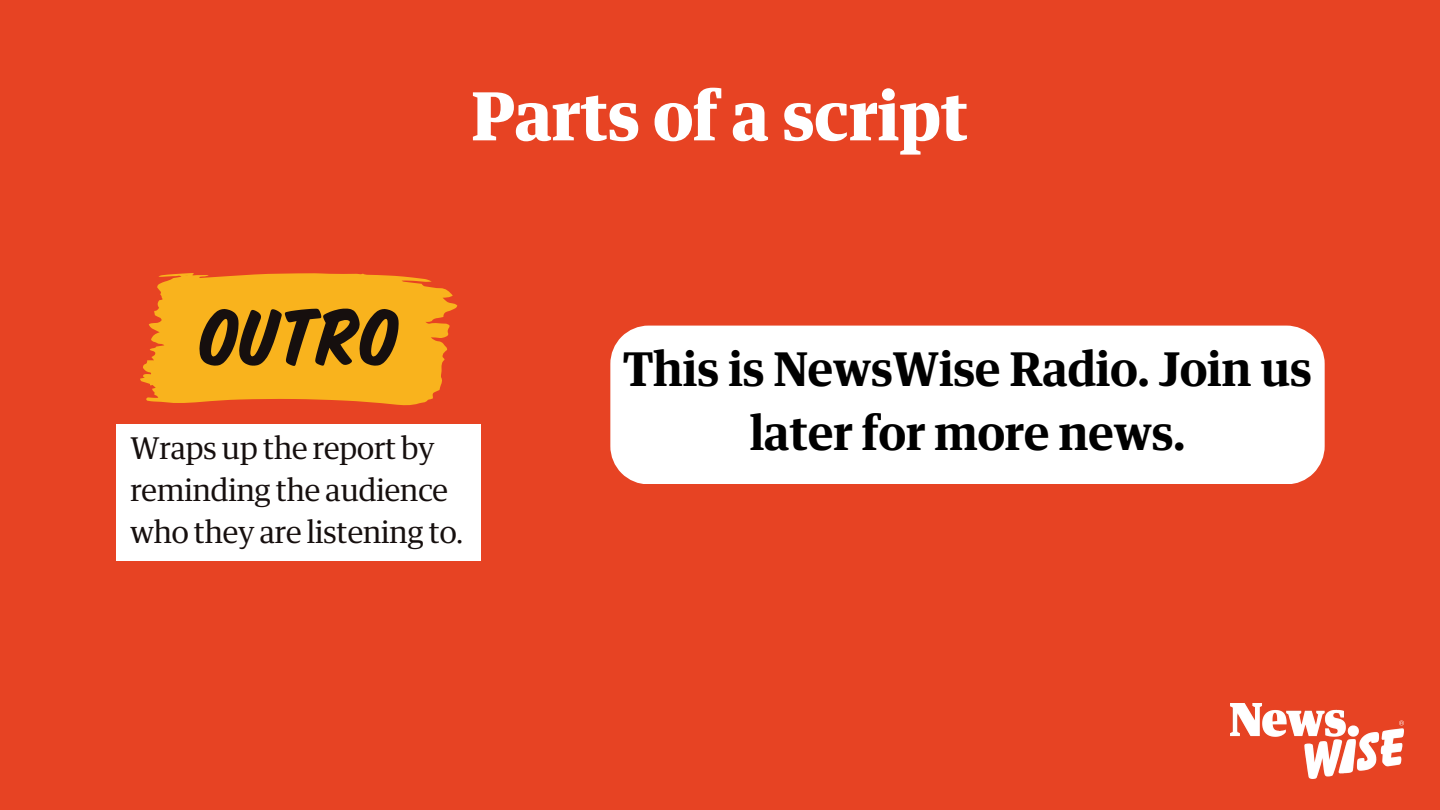
<style>
.page{position:relative;width:1440px;height:810px;background:#e74323}
.page>*{position:absolute;margin:0;border:0;box-sizing:border-box;transform-origin:0 0}
.t1{font:86.9px "House Slant";color:#160f0e}
.t2{font:700 66.6px "GH Guardian Headline";color:#fff}
.t3{font:600 46.6px/64.1px "GH Guardian Headline";color:#000;text-align:center}
.t4{font:30.1px/42px "GH Guardian Headline";color:#160f0e}
</style>
<div class="page">
<img style="left:1231px;top:704px;width:173px;height:75px">
<div style="left:610px;top:326px;width:714px;height:158px;background:#fff"></div>
<svg style="left:140px;top:273px;width:317px;height:133px;background:#f6a31d"></svg>
<div style="left:117px;top:424px;width:364px;height:137px;background:#fff"></div>
<p class="t2" style="left:472px;top:87px;width:498px">Parts of a script</p>
<h1 class="t1" style="left:199px;top:287px;width:202px">OUTRO</h1>
<h3 class="t4" style="left:130px;top:429px;width:334px">Wraps up the report by reminding the audience who they are listening to.</h3>
<p class="t3" style="left:623px;top:340px;width:690px">This is NewsWise Radio. Join us later for more news.</p>
</div>
